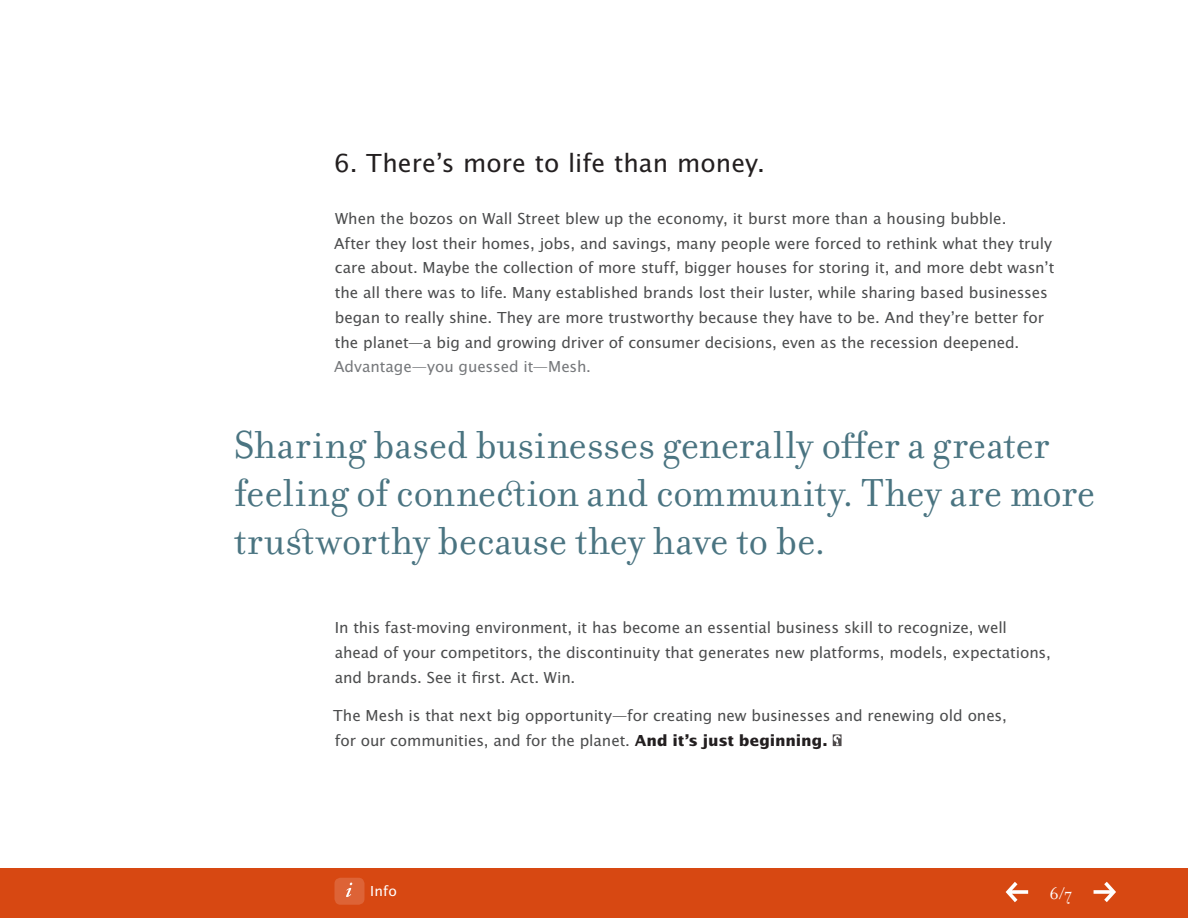
<style>
.page{position:relative;width:1188px;height:918px;background:#fff}
.page>*{position:absolute;margin:0;border:0;box-sizing:border-box;transform-origin:0 0}
.t1{font:42px/48px "Filosofia OT";color:#4a7481}
.t2{font:27px "Lucida Sans EFOP";letter-spacing:.005em;color:#231f20}
.t3{font:18px "Filosofia OT";color:#fff}
.t4{font:16.5px/24.8px "Lucida Sans EFOP";letter-spacing:-.005em;color:#4b4c4d}
.t5{font:16.5px "Lucida Sans EFOP";letter-spacing:-.005em;color:#76787b}
.t6{font:15px "Lucida Sans EFOP";color:#fff}
.s1{font-weight:700;color:#231f20}
</style>
<div class="page">
<div style="left:0;top:869px;width:1188px;height:49px;background:#d74812"></div>
<div style="left:334px;top:878px;width:30px;height:27px;background:#dd6336;border-radius:6px"></div>
<svg style="left:346px;top:883px;width:6px;height:14px"></svg>
<svg style="left:1006px;top:882px;width:22px;height:20px"></svg>
<svg style="left:1094px;top:882px;width:22px;height:20px"></svg>
<svg style="left:833px;top:734px;width:9px;height:12px"></svg>
<h2 class="t2" style="left:334px;top:148px;width:432px">6. There’s more to life than money.</h2>
<p class="t4" style="left:334px;top:207px;width:722px">When the bozos on Wall Street blew up the economy, it burst more than a housing bubble.<br>After they lost their homes, jobs, and savings, many people were forced to rethink what they truly care about. Maybe the collection of more stuff, bigger houses for storing it, and more debt wasn’t the all there was to life. Many established brands lost their luster, while sharing based businesses began to really shine. They are more trustworthy because they have to be. And they’re better for the planet—a big and growing driver of consumer decisions, even as the recession deepened.</p>
<p class="t5" style="left:334px;top:358px;width:259px">Advantage—you guessed it—Mesh.</p>
<h1 class="t1" style="left:234px;top:421px;width:863px">Sharing based businesses generally offer a greater feeling of connection and community. They are more trustworthy because they have to be.</h1>
<p class="t4" style="left:335px;top:616px;width:718px">In this fast-moving environment, it has become an essential business skill to recognize, well ahead of your competitors, the discontinuity that generates new platforms, models, expectations, and brands. See it first. Act. Win.</p>
<p class="t4" style="left:333px;top:704px;width:675px">The Mesh is that next big opportunity—for creating new businesses and renewing old ones, for our communities, and for the planet. <span class="s1">And it’s just beginning.</span></p>
<p class="t6" style="left:370px;top:883px;width:28px">Info</p>
<p class="t3" style="left:1050px;top:884px;width:24px">6/7</p>
</div>
